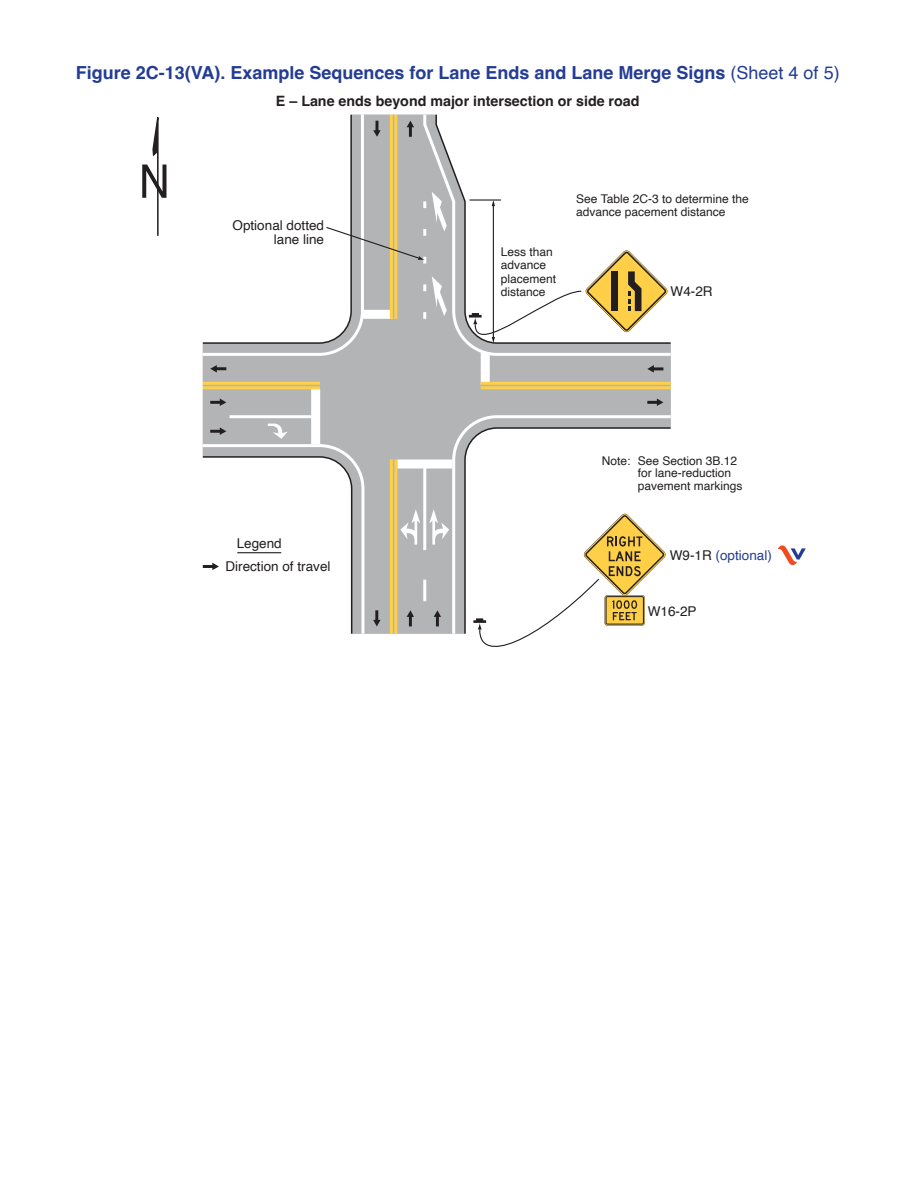
<style>
.page{position:relative;width:918px;height:1188px;background:#fff}
.page>*{position:absolute;margin:0;border:0;box-sizing:border-box;transform-origin:0 0}
.t1{font:700 18px "Helvetica";color:#243d94}
.t2{font:700 14.25px "Helvetica";color:#231f20}
.t3{font:13.5px/23.1px "Helvetica";color:#231f20}
.t4{font:13.5px "Helvetica";color:#243d94}
.t5{font:12px/13.5px "Helvetica";color:#231f20}
.s1{font-weight:400}
.s2{color:#231f20}
</style>
<div class="page">
<svg style="left:142px;top:117px;width:24px;height:119px"></svg>
<svg style="left:202px;top:114px;width:469px;height:533px"></svg>
<svg style="left:778px;top:545px;width:28px;height:20px"></svg>
<p class="t1" style="left:76px;top:61px;width:765px">Figure 2C-13(VA). Example Sequences for Lane Ends and Lane Merge Signs <span class="s1">(Sheet 4 of 5)</span></p>
<p class="t2" style="left:276px;top:92px;width:365px">E – Lane ends beyond major intersection or side road</p>
<p class="t3" style="left:233px;top:218px;width:93px;line-height:14.2px;text-align:right">Optional dotted lane line</p>
<p class="t3" style="left:225px;top:533px;width:107px;text-indent:11px">Legend<br>Direction of travel</p>
<p class="t5" style="left:501px;top:245px;width:57px">Less than advance placement distance</p>
<p class="t5" style="left:576px;top:192px;width:174px">See Table 2C-3 to determine the advance pacement distance</p>
<p class="t3" style="left:671px;top:280px;width:43px">W4-2R</p>
<p class="t5" style="left:638px;top:454px;width:106px;line-height:12.8px;text-indent:-36px">Note: See Section 3B.12 for lane-reduction pavement markings</p>
<p class="t4" style="left:670px;top:545px;width:104px"><span class="s2">W9-1R</span> (optional)</p>
<p class="t3" style="left:648px;top:600px;width:50px">W16-2P</p>
</div>
